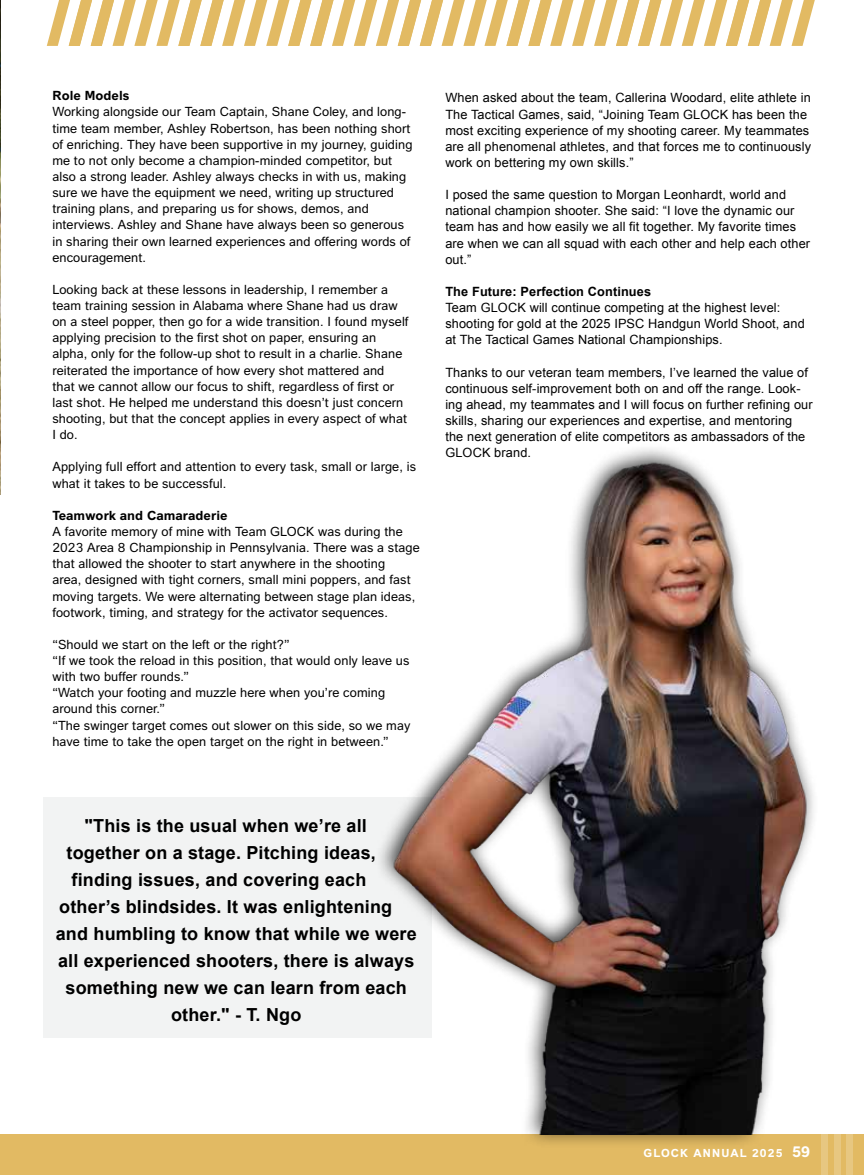
<style>
.page{position:relative;width:864px;height:1175px;background:#fff}
.page>*{position:absolute;margin:0;border:0;box-sizing:border-box;transform-origin:0 0}
.t1{font:700 18px "GLOCK Sans Arabic";letter-spacing:.01em;color:#000}
.t2{font:12.75px/16.2px "GLOCK Sans";letter-spacing:.01em;color:#000}
.t3{font:12.75px/16.2px "GLOCK Sans Arabic";letter-spacing:.01em;color:#000}
.t4{font:700 12.75px "GLOCK Sans";letter-spacing:.01em;color:#000}
.t5{font:700 12.75px "GLOCK Sans Arabic";letter-spacing:.01em;color:#000}
.t6{font:700 11.25px "GLOCK Sans";letter-spacing:.1em;color:#fff}
.s1{font-size:15px}
</style>
<div class="page">
<img style="left:0;top:0;width:1px;height:494px">
<div style="left:0;top:1134px;width:864px;height:40px;background:#e2ba63"></div>
<div style="left:821px;top:1133px;width:7px;height:41px;background:#e7c781"></div>
<div style="left:834px;top:1133px;width:7px;height:41px;background:#e7c781"></div>
<div style="left:846px;top:1133px;width:7px;height:41px;background:#e7c781"></div>
<svg style="left:47px;top:0;width:768px;height:46px"></svg>
<div style="left:43px;top:796px;width:389px;height:241px;background:#f2f3f3"></div>
<div style="left:374px;top:443px;width:445px;height:704px;background:#000;opacity:.75"></div>
<img style="left:384px;top:453px;width:431px;height:681px">
<p class="t4" style="left:52px;top:88px;width:78px">Role Models</p>
<p class="t2" style="left:52px;top:104px;width:362px">Working alongside our Team Captain, Shane Coley, and long&shy;time team member, Ashley Robertson, has been nothing short of enriching. They have been supportive in my journey, guiding me to not only become a champion-minded competitor, but also a strong leader. Ashley always checks in with us, making sure we have the equipment we need, writing up structured training plans, and preparing us for shows, demos, and interviews. Ashley and Shane have always been so generous in sharing their own learned experiences and offering words of encouragement.</p>
<p class="t2" style="left:52px;top:281px;width:358px">Looking back at these lessons in leadership, I remember a team training session in Alabama where Shane had us draw on a steel popper, then go for a wide transition. I found myself applying precision to the first shot on paper, ensuring an alpha, only for the follow-up shot to result in a charlie. Shane reiterated the importance of how every shot mattered and that we cannot allow our focus to shift, regardless of first or last shot. He helped me understand this doesn’t just concern shooting, but that the concept applies in every aspect of what I do.</p>
<p class="t2" style="left:52px;top:459px;width:365px">Applying full effort and attention to every task, small or large, is what it takes to be successful.</p>
<p class="t4" style="left:52px;top:508px;width:177px">Teamwork and Camaraderie</p>
<p class="t2" style="left:52px;top:523px;width:369px">A favorite memory of mine with Team GLOCK was during the 2023 Area 8 Championship in Pennsylvania. There was a stage that allowed the shooter to start anywhere in the shooting<br>area, designed with tight corners, small mini poppers, and fast moving targets. We were alternating between stage plan ideas, footwork, timing, and strategy for the activator sequences.</p>
<p class="t2" style="left:52px;top:636px;width:360px">“Should we start on the left or the right?”<br>“If we took the reload in this position, that would only leave us with two buffer rounds.”<br>“Watch your footing and muzzle here when you’re coming around this corner.”<br>“The swinger target comes out slower on this side, so we may have time to take the open target on the right in between.”</p>
<p class="t3" style="left:445px;top:90px;width:367px">When asked about the team, Callerina Woodard, elite athlete in The Tactical Games, said, “Joining Team GLOCK has been the most exciting experience of my shooting career. My teammates are all phenomenal athletes, and that forces me to continuously work on bettering my own skills.”</p>
<p class="t3" style="left:445px;top:187px;width:366px">I posed the same question to Morgan Leonhardt, world and national champion shooter. She said: “I love the dynamic our team has and how easily we all fit together. My favorite times are when we can all squad with each other and help each other out.”</p>
<p class="t5" style="left:445px;top:283px;width:207px">The Future: Perfection Continues</p>
<p class="t3" style="left:445px;top:299px;width:361px">Team GLOCK will continue competing at the highest level: shooting for gold at the 2025 IPSC Handgun World Shoot, and at The Tactical Games National Championships.</p>
<p class="t3" style="left:445px;top:364px;width:369px">Thanks to our veteran team members, I’ve learned the value of continuous self-improvement both on and off the range. Look&shy;ing ahead, my teammates and I will focus on further refining our skills, sharing our experiences and expertise, and mentoring the next generation of elite competitors as ambassadors of the GLOCK brand.</p>
<h1 class="t1" style="left:85px;top:813px;width:284px">"This is the usual when we’re all</h1>
<h1 class="t1" style="left:67px;top:840px;width:311px">together on a stage. Pitching ideas,</h1>
<h1 class="t1" style="left:72px;top:867px;width:296px">finding issues, and covering each</h1>
<h1 class="t1" style="left:59px;top:894px;width:334px">other’s blindsides. It was enlightening</h1>
<h1 class="t1" style="left:56px;top:921px;width:362px">and humbling to know that while we were</h1>
<h1 class="t1" style="left:58px;top:948px;width:358px">all experienced shooters, there is always</h1>
<h1 class="t1" style="left:66px;top:975px;width:343px">something new we can learn from each</h1>
<h1 class="t1" style="left:171px;top:1002px;width:132px">other." - T. Ngo</h1>
<p class="t6" style="left:644px;top:1146px;width:168px">GLOCK ANNUAL 2025 <span class="s1">59</span></p>
</div>
